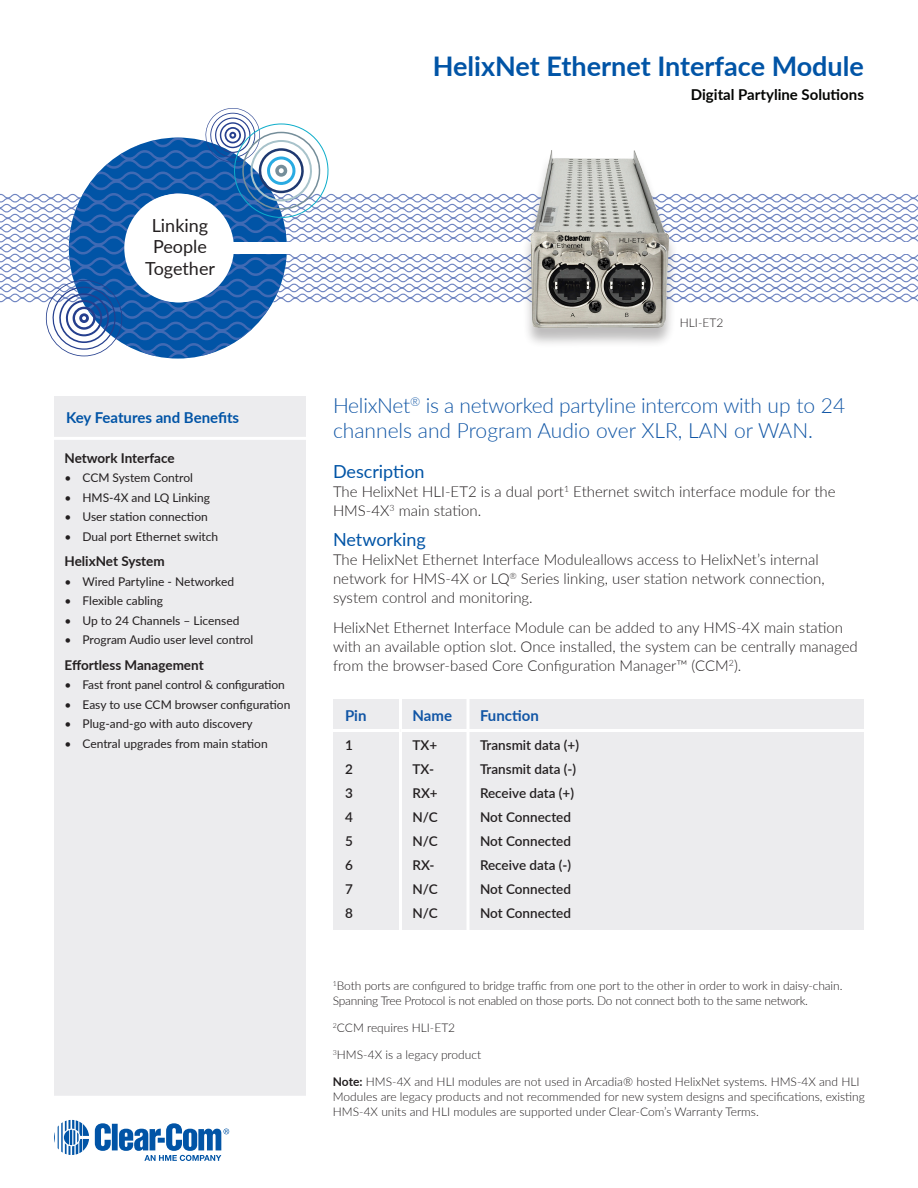
<style>
.page{position:relative;width:918px;height:1188px;background:#fff}
.page>*{position:absolute;margin:0;border:0;box-sizing:border-box;transform-origin:0 0}
.t1{font:700 27px "Lato";color:#0154a6}
.t2{font:300 21px/25.5px "Lato";letter-spacing:-.01em;color:#1055a5}
._1__Subheads{font:18px "Lato";color:#0154a6}
.t3{font:18px/21.6px "Lato";color:#231f20;text-align:center}
._1__Body_Copy{font:300 15px/18.8px "Lato";color:#231f20}
.t4{font:700 15px "Lato";color:#040503}
._3__Key_Features_and_Benefits_Header{font:700 15px "Lato";color:#0154a6}
.t5{font:700 15px "Lato";color:#1055a5}
.t6{font:600 13.5px "Lato";color:#231f20}
._3__Key_Features___Benefits_Heads_9_11{font:700 13.5px "Lato";color:#231f20}
.t7{font:12px "Lato";color:#231f20}
.t8{font:300 12px/15px "Lato";color:#231f20}
.t9{font:300 12px/15px "Lato";letter-spacing:-.02em;color:#231f20}
.s1{font-weight:700}
</style>
<div class="page">
<svg style="left:54px;top:1120px;width:175px;height:41px"></svg>
<div style="left:54px;top:396px;width:252px;height:700px;background:#ececee"></div>
<hr style="left:54px;top:437px;width:252px;height:3px;background:#fff">
<svg style="left:0;top:108px;width:918px;height:250px"></svg>
<div style="left:521px;top:152px;width:158px;height:196px;background:#f8f8f8"></div>
<img style="left:498px;top:142px;width:204px;height:199px">
<div style="left:333px;top:699px;width:66px;height:231px;background:#ececee"></div>
<div style="left:400px;top:699px;width:68px;height:31px;background:#ececee"></div>
<div style="left:468px;top:699px;width:396px;height:31px;background:#ececee"></div>
<div style="left:400px;top:730px;width:68px;height:200px;background:#ececee"></div>
<div style="left:468px;top:730px;width:396px;height:200px;background:#ececee"></div>
<hr style="left:400px;top:729px;width:68px;height:3px;background:#fff">
<hr style="left:468px;top:729px;width:396px;height:3px;background:#fff">
<hr style="left:399px;top:732px;width:3px;height:198px;background:#fff">
<hr style="left:466px;top:732px;width:4px;height:198px;background:#fff">
<hr style="left:333px;top:729px;width:67px;height:3px;background:#fff">
<hr style="left:399px;top:699px;width:3px;height:30px;background:#fff">
<hr style="left:466px;top:699px;width:4px;height:30px;background:#fff">
<h1 class="t1" style="left:433px;top:46px;width:433px">HelixNet Ethernet Interface Module</h1>
<p class="t4" style="left:691px;top:83px;width:175px">Digital Partyline Solutions</p>
<p class="t3" style="left:145px;top:214px;width:71px">Linking<br>People<br>Together</p>
<p class="_3__Key_Features_and_Benefits_Header" style="left:66px;top:407px;width:175px">Key Features and Benefits</p>
<p class="_3__Key_Features___Benefits_Heads_9_11" style="left:64px;top:448px;width:112px">Network Interface</p>
<p class="t7" style="left:64px;top:469px;width:130px">• CCM System Control</p>
<p class="t7" style="left:64px;top:489px;width:147px">• HMS-4X and LQ Linking</p>
<p class="t7" style="left:64px;top:508px;width:145px">• User station connection</p>
<p class="t7" style="left:64px;top:528px;width:155px">• Dual port Ethernet switch</p>
<p class="_3__Key_Features___Benefits_Heads_9_11" style="left:64px;top:551px;width:102px">HelixNet System</p>
<p class="t7" style="left:64px;top:573px;width:171px">• Wired Partyline - Networked</p>
<p class="t7" style="left:64px;top:592px;width:100px">• Flexible cabling</p>
<p class="t7" style="left:64px;top:612px;width:177px">• Up to 24 Channels – Licensed</p>
<p class="t7" style="left:64px;top:631px;width:190px">• Program Audio user level control</p>
<p class="_3__Key_Features___Benefits_Heads_9_11" style="left:64px;top:655px;width:141px">Effortless Management</p>
<p class="t7" style="left:64px;top:676px;width:222px">• Fast front panel control &amp; configuration</p>
<p class="t7" style="left:64px;top:696px;width:227px">• Easy to use CCM browser configuration</p>
<p class="t7" style="left:64px;top:715px;width:190px">• Plug-and-go with auto discovery</p>
<p class="t7" style="left:64px;top:735px;width:205px">• Central upgrades from main station</p>
<p class="t8" style="left:680px;top:315px;width:45px">HLI-ET2</p>
<p class="t2" style="left:333px;top:392px;width:514px">HelixNet<sup>®</sup> is a networked partyline intercom with up to 24 channels and Program Audio over XLR, LAN or WAN.</p>
<p class="_1__Subheads" style="left:333px;top:459px;width:93px">Description</p>
<p class="_1__Body_Copy" style="left:333px;top:482px;width:504px">The HelixNet HLI-ET2 is a dual port<sup>1</sup> Ethernet switch interface module for the<br>HMS-4X<sup>3</sup> main station.</p>
<p class="_1__Subheads" style="left:333px;top:527px;width:94px">Networking</p>
<p class="_1__Body_Copy" style="left:333px;top:550px;width:493px">The HelixNet Ethernet Interface Moduleallows access to HelixNet’s internal network for HMS-4X or LQ<sup>®</sup> Series linking, user station network connection, system control and monitoring.</p>
<p class="_1__Body_Copy" style="left:333px;top:618px;width:526px">HelixNet Ethernet Interface Module can be added to any HMS-4X main station with an available option slot. Once installed, the system can be centrally managed from the browser-based Core Configuration Manager™ (CCM<sup>2</sup>).</p>
<p class="t5" style="left:345px;top:704px;width:23px">Pin</p>
<p class="t5" style="left:412px;top:704px;width:41px">Name</p>
<p class="t5" style="left:480px;top:704px;width:60px">Function</p>
<p class="t6" style="left:345px;top:736px;width:9px">1</p>
<p class="t6" style="left:345px;top:760px;width:9px">2</p>
<p class="t6" style="left:345px;top:784px;width:9px">3</p>
<p class="t6" style="left:345px;top:808px;width:9px">4</p>
<p class="t6" style="left:345px;top:832px;width:9px">5</p>
<p class="t6" style="left:345px;top:856px;width:9px">6</p>
<p class="t6" style="left:345px;top:880px;width:9px">7</p>
<p class="t6" style="left:345px;top:904px;width:9px">8</p>
<p class="t6" style="left:480px;top:736px;width:101px">Transmit data (+)</p>
<p class="t6" style="left:480px;top:760px;width:98px">Transmit data (-)</p>
<p class="t6" style="left:480px;top:784px;width:96px">Receive data (+)</p>
<p class="t6" style="left:480px;top:808px;width:93px">Not Connected</p>
<p class="t6" style="left:480px;top:832px;width:93px">Not Connected</p>
<p class="t6" style="left:480px;top:856px;width:93px">Receive data (-)</p>
<p class="t6" style="left:480px;top:880px;width:93px">Not Connected</p>
<p class="t6" style="left:480px;top:904px;width:93px">Not Connected</p>
<p class="t6" style="left:412px;top:736px;width:26px">TX+</p>
<p class="t6" style="left:412px;top:760px;width:23px">TX-</p>
<p class="t6" style="left:412px;top:784px;width:27px">RX+</p>
<p class="t6" style="left:412px;top:808px;width:27px">N/C</p>
<p class="t6" style="left:412px;top:832px;width:27px">N/C</p>
<p class="t6" style="left:412px;top:856px;width:24px">RX-</p>
<p class="t6" style="left:412px;top:880px;width:27px">N/C</p>
<p class="t6" style="left:412px;top:904px;width:27px">N/C</p>
<p class="t9" style="left:333px;top:978px;width:511px"><sup>1</sup>Both ports are configured to bridge traffic from one port to the other in order to work in daisy-chain.<br>Spanning Tree Protocol is not enabled on those ports. Do not connect both to the same network.</p>
<p class="t8" style="left:333px;top:1020px;width:124px"><sup>2</sup>CCM requires HLI-ET2</p>
<p class="t8" style="left:333px;top:1047px;width:150px"><sup>3</sup>HMS-4X is a legacy product</p>
<p class="t8" style="left:333px;top:1074px;width:534px"><span class="s1">Note:</span> HMS-4X and HLI modules are not used in Arcadia® hosted HelixNet systems. HMS-4X and HLI<br>Modules are legacy products and not recommended for new system designs and specifications, existing<br>HMS-4X units and HLI modules are supported under Clear-Com’s Warranty Terms.</p>
</div>
